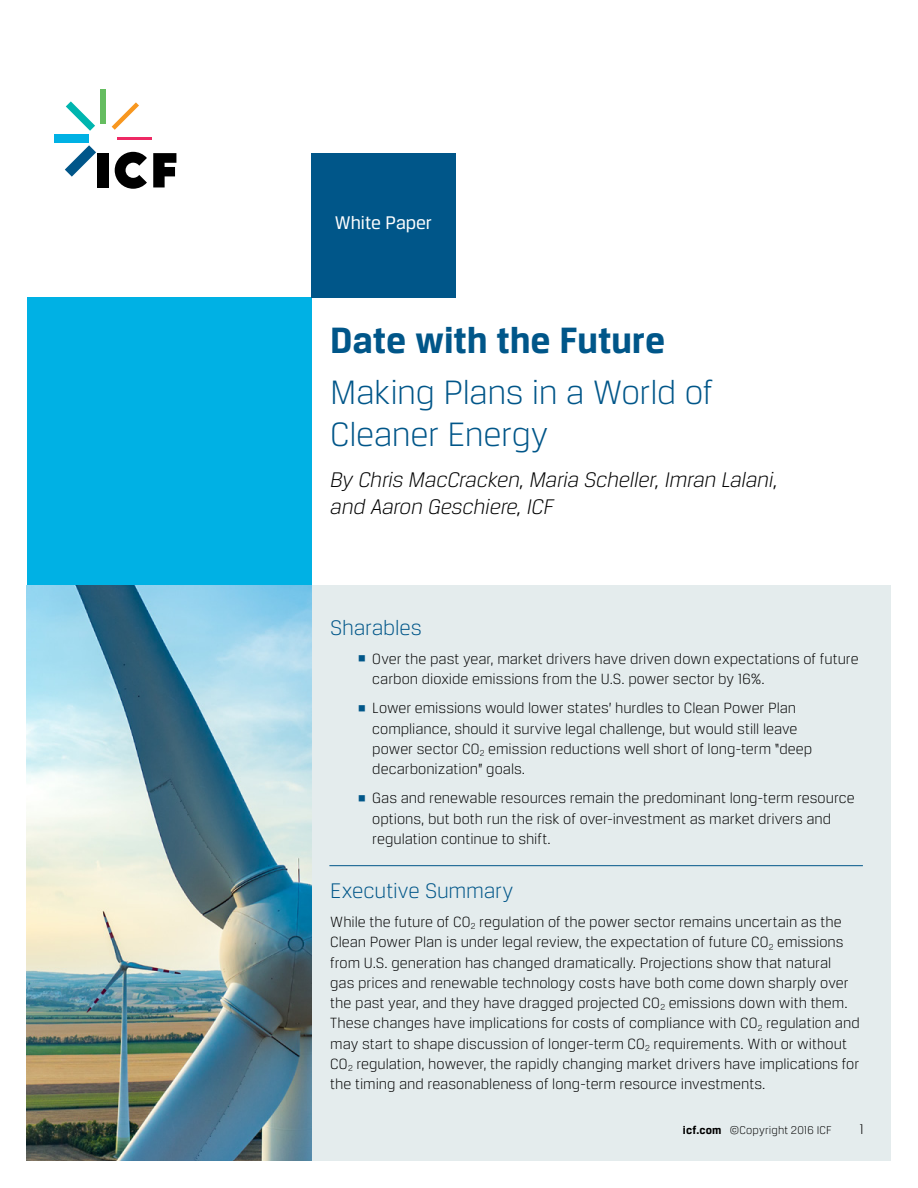
<style>
.page{position:relative;width:918px;height:1188px;background:#fff}
.page>*{position:absolute;margin:0;border:0;box-sizing:border-box;transform-origin:0 0}
.t1{font:700 39px "Breuer Text";letter-spacing:-.005em;color:#005689}
.t2{font:300 36px/42px "Breuer Text";letter-spacing:-.01em;color:#005689}
.t3{font:italic 300 22.5px/27px "Breuer Text";letter-spacing:-.01em;color:#000}
.t4{font:300 22.5px "Breuer Text";letter-spacing:-.01em;color:#005689}
.t5{font:19.5px "Breuer Text";letter-spacing:-.005em;color:#fff}
.t6{font:300 15.75px/20.2px "Breuer Text";color:#000}
.t7{font:300 15px "Breuer Text";color:#000}
.t8{font:300 12px "Breuer Text";letter-spacing:.01em;color:#000}
.s1{color:#005689}
.s2{font-weight:700}
</style>
<div class="page">
<div style="left:311px;top:585px;width:580px;height:576px;background:#e4eced"></div>
<div style="left:27px;top:297px;width:284px;height:288px;background:#00b1e4"></div>
<div style="left:311px;top:153px;width:144px;height:144px;background:#005689"></div>
<img style="left:27px;top:585px;width:284px;height:576px">
<hr style="left:329px;top:865px;width:534px;height:1px;background:#005689">
<svg style="left:153px;top:153px;width:23px;height:34px"></svg>
<div style="left:97px;top:153px;width:12px;height:34px;background:#000"></div>
<svg style="left:65px;top:145px;width:31px;height:32px"></svg>
<div style="left:54px;top:134px;width:34px;height:9px;background:#00b1e4"></div>
<svg style="left:66px;top:101px;width:29px;height:30px"></svg>
<div style="left:100px;top:90px;width:6px;height:34px;background:#65bd60"></div>
<svg style="left:112px;top:102px;width:27px;height:28px"></svg>
<hr style="left:117px;top:137px;width:35px;height:3px;background:#ee2964">
<svg style="left:115px;top:152px;width:32px;height:37px"></svg>
<p class="t5" style="left:335px;top:212px;width:99px">White Paper</p>
<h1 class="t1" style="left:330px;top:319px;width:336px">Date with the Future</h1>
<h2 class="t2" style="left:330px;top:371px;width:385px">Making Plans in a World of<br>Cleaner Energy</h2>
<h3 class="t3" style="left:330px;top:466px;width:449px">By Chris MacCracken, Maria Scheller, Imran Lalani, and Aaron Geschiere, ICF</h3>
<h3 class="t4" style="left:330px;top:615px;width:93px">Sharables</h3>
<p class="t6" style="left:372px;top:648px;width:488px;text-indent:-15px"><span class="s1">▪</span> Over the past year, market drivers have driven down expectations of future carbon dioxide emissions from the U.S. power sector by 16%.</p>
<p class="t6" style="left:372px;top:698px;width:442px;text-indent:-15px"><span class="s1">▪</span> Lower emissions would lower states’ hurdles to Clean Power Plan compliance, should it survive legal challenge, but would still leave power sector CO<sub>2</sub> emission reductions well short of long-term “deep decarbonization” goals.</p>
<p class="t6" style="left:372px;top:788px;width:484px;text-indent:-15px"><span class="s1">▪</span> Gas and renewable resources remain the predominant long-term resource options, but both run the risk of over-investment as market drivers and regulation continue to shift.</p>
<h3 class="t4" style="left:330px;top:878px;width:185px">Executive Summary</h3>
<p class="t6" style="left:330px;top:912px;width:531px">While the future of CO<sub>2</sub> regulation of the power sector remains uncertain as the Clean Power Plan is under legal review, the expectation of future CO<sub>2</sub> emissions from U.S. generation has changed dramatically. Projections show that natural<br>gas prices and renewable technology costs have both come down sharply over the past year, and they have dragged projected CO<sub>2</sub> emissions down with them.<br>These changes have implications for costs of compliance with CO<sub>2</sub> regulation and may start to shape discussion of longer-term CO<sub>2</sub> requirements. With or without CO<sub>2</sub> regulation, however, the rapidly changing market drivers have implications for the timing and reasonableness of long-term resource investments.</p>
<p class="t8" style="left:683px;top:1124px;width:150px"><span class="s2">icf.com</span> ©Copyright 2016 ICF</p>
<p class="t7" style="left:859px;top:1121px;width:6px">1</p>
</div>
